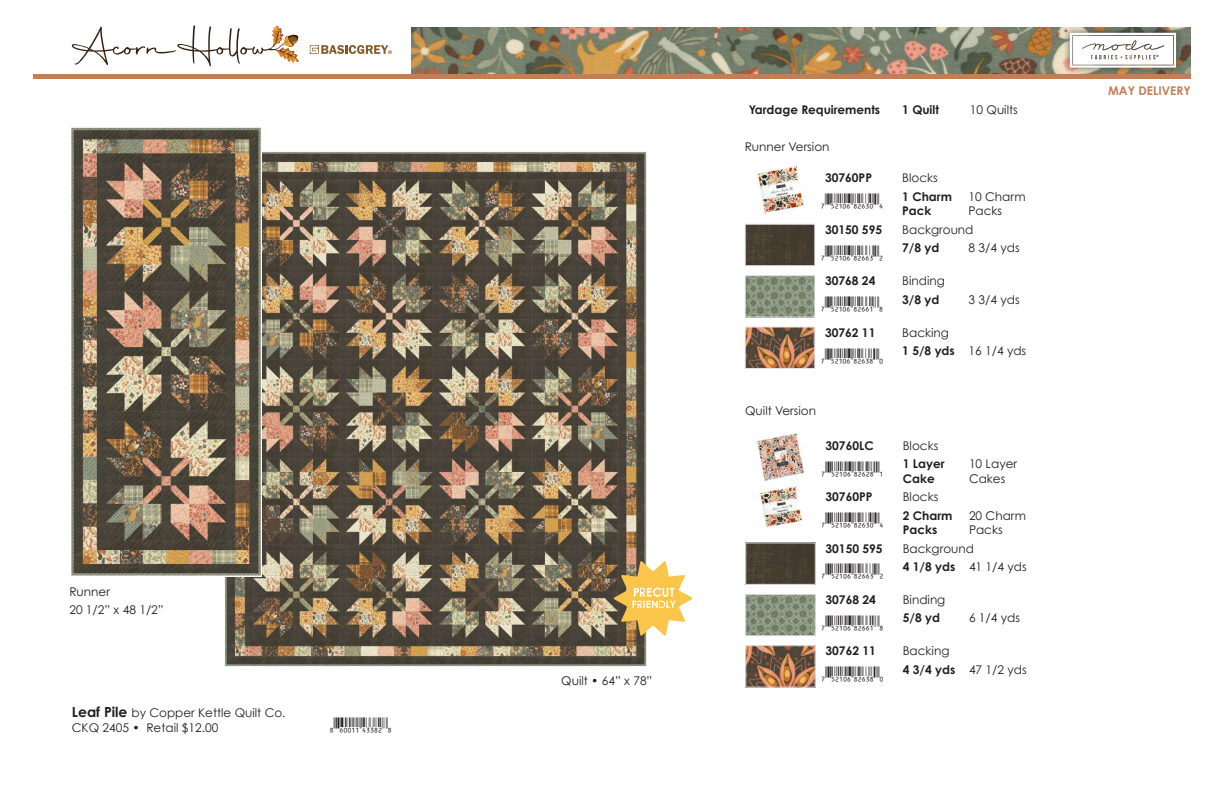
<style>
.page{position:relative;width:1224px;height:792px;background:#fff}
.page>*{position:absolute;margin:0;border:0;box-sizing:border-box;transform-origin:0 0}
.t1{font:16px "UPC Aa";color:#231f20}
.t2{font:12px/14.4px "Century Gothic Pro";color:#231f20}
.t3{font:12px "Century Gothic";color:#231f20}
.t4{font:700 12px/14.4px "Century Gothic Pro";color:#231f20}
.t5{font:700 12px "Century Gothic";color:#231f20}
.t6{font:700 12px "Century Gothic";color:#c17f57}
.s1{font-family:"Century Gothic Pro";font-weight:700;font-size:14px}
.s2{font-family:"Century Gothic"}
.s3{font-weight:700}
</style>
<div class="page">
<img style="left:412px;top:27px;width:779px;height:47px">
<div style="left:33px;top:74px;width:1158px;height:5px;background:#c17f57"></div>
<div style="left:1063px;top:26px;width:119px;height:48px;background:#231f20;opacity:.75"></div>
<svg style="left:1070px;top:33px;width:106px;height:35px"></svg>
<svg style="left:310px;top:45px;width:82px;height:9px"></svg>
<svg style="left:72px;top:25px;width:227px;height:41px"></svg>
<img style="left:757px;top:165px;width:48px;height:49px">
<img style="left:747px;top:226px;width:66px;height:38px">
<div style="left:745px;top:224px;width:70px;height:42px;border:1px solid #e6e7e9"></div>
<img style="left:747px;top:277px;width:66px;height:39px">
<div style="left:745px;top:275px;width:70px;height:43px;border:1px solid #e6e7e9"></div>
<img style="left:747px;top:329px;width:66px;height:38px">
<div style="left:745px;top:327px;width:70px;height:42px;border:1px solid #e6e7e9"></div>
<img style="left:757px;top:433px;width:49px;height:49px">
<img style="left:759px;top:485px;width:43px;height:43px">
<img style="left:747px;top:544px;width:67px;height:39px">
<div style="left:745px;top:542px;width:71px;height:43px;border:1px solid #e6e7e9"></div>
<img style="left:747px;top:596px;width:67px;height:38px">
<div style="left:745px;top:594px;width:71px;height:42px;border:1px solid #e6e7e9"></div>
<img style="left:747px;top:647px;width:67px;height:39px">
<div style="left:745px;top:645px;width:71px;height:43px;border:1px solid #e6e7e9"></div>
<img style="left:224px;top:152px;width:422px;height:514px">
<img style="left:70px;top:127px;width:192px;height:450px">
<svg style="left:614px;top:561px;width:78px;height:75px"></svg>
<p class="t2" style="left:69px;top:582px;width:96px;line-height:18px">Runner<br>20 1/2” x 48 1/2”</p>
<p class="t3" style="left:72px;top:705px;width:215px"><span class="s1">Leaf Pile</span> by Copper Kettle Quilt Co.</p>
<p class="t2" style="left:72px;top:720px;width:148px"><span class="s2">CKQ 2405 •</span> Retail $12.00</p>
<h1 class="t1" style="left:334px;top:713px;width:56px">)GAABB|43382Y</h1>
<p class="t2" style="left:561px;top:673px;width:93px">Quilt • 64” x 78”</p>
<p class="t4" style="left:749px;top:102px;width:133px">Yardage Requirements</p>
<p class="t4" style="left:902px;top:102px;width:38px">1 Quilt</p>
<p class="t2" style="left:970px;top:102px;width:49px">10 Quilts</p>
<p class="t2" style="left:745px;top:139px;width:86px">Runner Version</p>
<p class="t5" style="left:825px;top:169px;width:49px">30760PP</p>
<p class="t3" style="left:902px;top:170px;width:37px">Blocks</p>
<h1 class="t1" style="left:825px;top:190px;width:56px">(FCBAG|82630U</h1>
<p class="t4" style="left:902px;top:189px;width:51px">1 Charm<br>Pack</p>
<p class="t2" style="left:969px;top:189px;width:59px">10 Charm<br>Packs</p>
<p class="t5" style="left:825px;top:220px;width:59px">30150 595</p>
<p class="t3" style="left:902px;top:221px;width:73px">Background</p>
<h1 class="t1" style="left:825px;top:241px;width:56px">(FCBAG|82663S</h1>
<p class="t4" style="left:902px;top:241px;width:39px">7/8 yd</p>
<p class="t2" style="left:969px;top:241px;width:53px">8 3/4 yds</p>
<p class="t5" style="left:825px;top:272px;width:52px">30768 24</p>
<p class="t3" style="left:902px;top:273px;width:44px">Binding</p>
<h1 class="t1" style="left:825px;top:292px;width:56px">(FCBAG|82661Y</h1>
<p class="t4" style="left:902px;top:292px;width:39px">3/8 yd</p>
<p class="t2" style="left:969px;top:292px;width:53px">3 3/4 yds</p>
<p class="t5" style="left:825px;top:323px;width:52px">30762 11</p>
<p class="t3" style="left:902px;top:324px;width:48px">Backing</p>
<h1 class="t1" style="left:825px;top:344px;width:56px">(FCBAG|82638Q</h1>
<p class="t2" style="left:902px;top:343px;width:126px"><span class="s3">1 5/8 yds</span> 16 1/4 yds</p>
<p class="t2" style="left:745px;top:403px;width:72px">Quilt Version</p>
<p class="t5" style="left:826px;top:436px;width:50px">30760LC</p>
<p class="t3" style="left:903px;top:437px;width:37px">Blocks</p>
<h1 class="t1" style="left:826px;top:457px;width:56px">(FCBAG|82628R</h1>
<p class="t4" style="left:903px;top:456px;width:43px">1 Layer<br>Cake</p>
<p class="t2" style="left:969px;top:457px;width:50px">10 Layer<br>Cakes</p>
<p class="t5" style="left:826px;top:488px;width:49px">30760PP</p>
<p class="t3" style="left:903px;top:488px;width:37px">Blocks</p>
<h1 class="t1" style="left:826px;top:508px;width:56px">(FCBAG|82630U</h1>
<p class="t4" style="left:903px;top:508px;width:51px">2 Charm<br>Packs</p>
<p class="t2" style="left:969px;top:508px;width:59px">20 Charm<br>Packs</p>
<p class="t5" style="left:826px;top:539px;width:59px">30150 595</p>
<p class="t3" style="left:903px;top:540px;width:73px">Background</p>
<h1 class="t1" style="left:826px;top:560px;width:56px">(FCBAG|82663S</h1>
<p class="t2" style="left:903px;top:559px;width:126px"><span class="s3">4 1/8 yds</span> 41 1/4 yds</p>
<p class="t5" style="left:826px;top:590px;width:52px">30768 24</p>
<p class="t3" style="left:903px;top:591px;width:44px">Binding</p>
<h1 class="t1" style="left:826px;top:611px;width:56px">(FCBAG|82661Y</h1>
<p class="t4" style="left:903px;top:611px;width:39px">5/8 yd</p>
<p class="t2" style="left:969px;top:611px;width:53px">6 1/4 yds</p>
<p class="t5" style="left:826px;top:642px;width:52px">30762 11</p>
<p class="t3" style="left:903px;top:643px;width:48px">Backing</p>
<h1 class="t1" style="left:826px;top:662px;width:56px">(FCBAG|82638Q</h1>
<p class="t2" style="left:903px;top:662px;width:126px"><span class="s3">4 3/4 yds</span> 47 1/2 yds</p>
<p class="t6" style="left:1108px;top:81px;width:84px">MAY DELIVERY</p>
</div>
